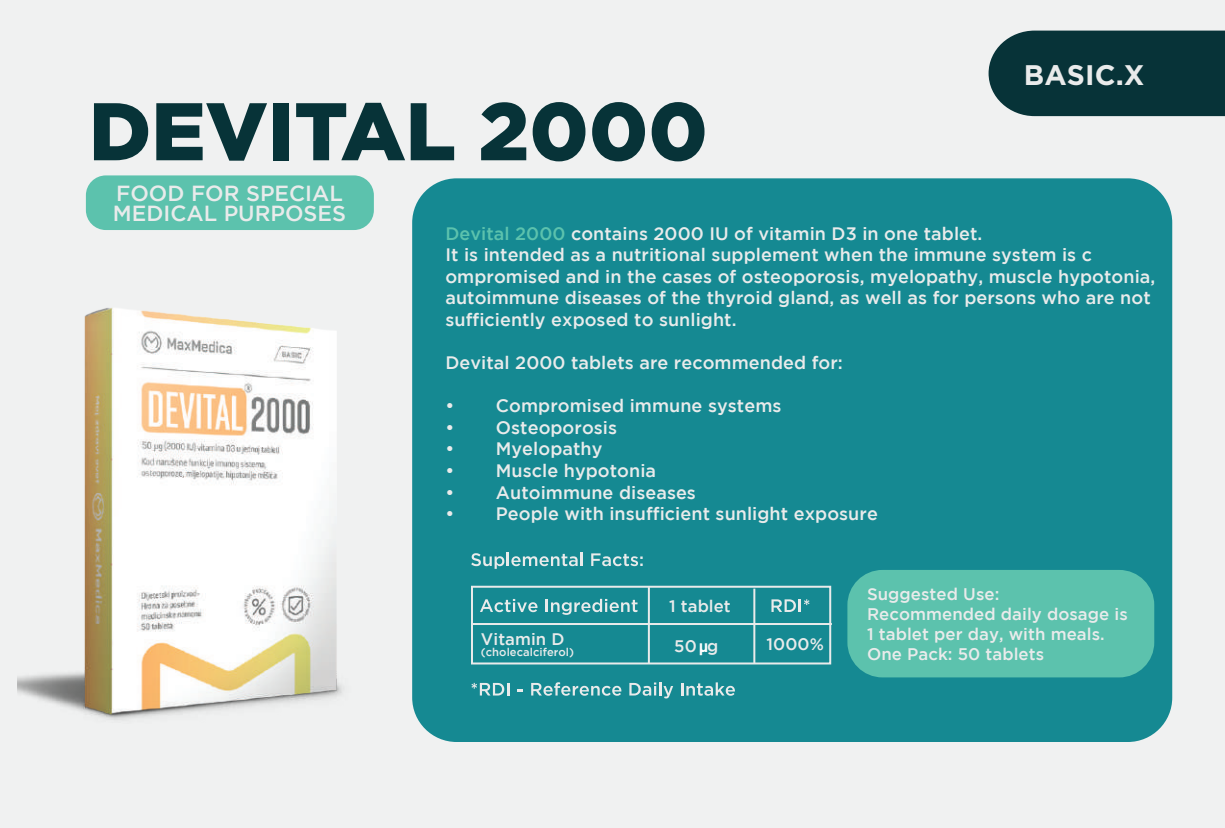
<style>
.page{position:relative;width:1225px;height:828px;background:#f0f1f1}
.page>*{position:absolute;margin:0;border:0;box-sizing:border-box;transform-origin:0 0}
.t1{font:900 81.4px "Gotham";color:#073338}
.t2{font:700 28.2px "Gotham";letter-spacing:.005em;color:#e9ebeb}
.t3{font:500 21.8px/19.6px "Gotham";color:#e9ebeb}
.t4{font:500 18px/21.6px "Gotham";letter-spacing:.005em;color:#e9ebeb}
.t5{font:500 16.8px/20.2px "Gotham";letter-spacing:.005em;color:#e9ebeb}
.t6{font:500 16.6px "Gotham";letter-spacing:.005em;color:#e9ebeb}
.t7{font:500 11.2px "Gotham";letter-spacing:.005em;color:#e9ebeb}
.s1{color:#5cc2ad}
.s2{font-family:"DIN Bold Alternate";font-weight:400;color:#fff}
</style>
<div class="page">
<div style="left:86px;top:175px;width:288px;height:55px;background:#5cc2ad;border-radius:20px"></div>
<div style="left:988px;top:31px;width:237px;height:85px;background:#073338"></div>
<div style="left:412px;top:178px;width:760px;height:564px;background:#138891;border-radius:44px"></div>
<svg style="left:506px;top:553px;width:76px;height:14px"></svg>
<svg style="left:591px;top:553px;width:51px;height:13px"></svg>
<svg style="left:505px;top:599px;width:32px;height:13px"></svg>
<svg style="left:545px;top:599px;width:92px;height:16px"></svg>
<svg style="left:771px;top:599px;width:38px;height:13px"></svg>
<svg style="left:507px;top:683px;width:2px;height:12px"></svg>
<svg style="left:531px;top:682px;width:90px;height:14px"></svg>
<svg style="left:629px;top:682px;width:44px;height:16px"></svg>
<svg style="left:681px;top:682px;width:54px;height:14px"></svg>
<div style="left:471px;top:586px;width:360px;height:78px;border:2px solid #e9ebeb"></div>
<hr style="left:472px;top:623px;width:360px;height:2px;background:#e9ebeb">
<hr style="left:648px;top:587px;width:2px;height:76px;background:#e9ebeb">
<hr style="left:753px;top:588px;width:2px;height:75px;background:#e9ebeb">
<div style="left:847px;top:570px;width:307px;height:107px;background:#5cc2ad;border-radius:35px"></div>
<img style="left:17px;top:247px;width:488px;height:495px">
<h1 class="t1" style="left:89px;top:84px;width:620px">DEVITAL 2000</h1>
<p class="t3" style="left:113px;top:183px;width:235px">FOOD FOR SPECIAL<br>MEDICAL PURPOSES</p>
<h2 class="t2" style="left:1024px;top:59px;width:122px">BASIC.X</h2>
<p class="t4" style="left:445px;top:222px;width:711px"><span class="s1">Devital 2000</span> contains 2000 IU of vitamin D3 in one tablet.<br>It is intended as a nutritional supplement when the immune system is c ompromised and in the cases of osteoporosis, myelopathy, muscle hypotonia, autoimmune diseases of the thyroid gland, as well as for persons who are not sufficiently exposed to sunlight.</p>
<p class="t4" style="left:445px;top:351px;width:399px">Devital 2000 tablets are recommended for:</p>
<p class="t4" style="left:445px;top:395px;width:337px">• Compromised immune systems</p>
<p class="t4" style="left:445px;top:416px;width:173px">• Osteoporosis</p>
<p class="t4" style="left:445px;top:438px;width:158px">• Myelopathy</p>
<p class="t4" style="left:445px;top:459px;width:212px">• Muscle hypotonia</p>
<p class="t4" style="left:445px;top:481px;width:252px">• Autoimmune diseases</p>
<p class="t4" style="left:445px;top:502px;width:434px">• People with insufficient sunlight exposure</p>
<p class="t6" style="left:669px;top:596px;width:63px">1 tablet</p>
<p class="t6" style="left:481px;top:629px;width:85px">Vitamin D</p>
<p class="t6" style="left:766px;top:635px;width:59px">1000%</p>
<p class="t6" style="left:674px;top:637px;width:45px">50 <span class="s2">µ</span>g</p>
<p class="t7" style="left:481px;top:646px;width:95px">(cholecalciferol)</p>
<p class="t5" style="left:867px;top:583px;width:262px">Suggested Use:<br>Recommended daily dosage is<br>1 tablet per day, with meals.<br>One Pack: 50 tablets</p>
</div>
